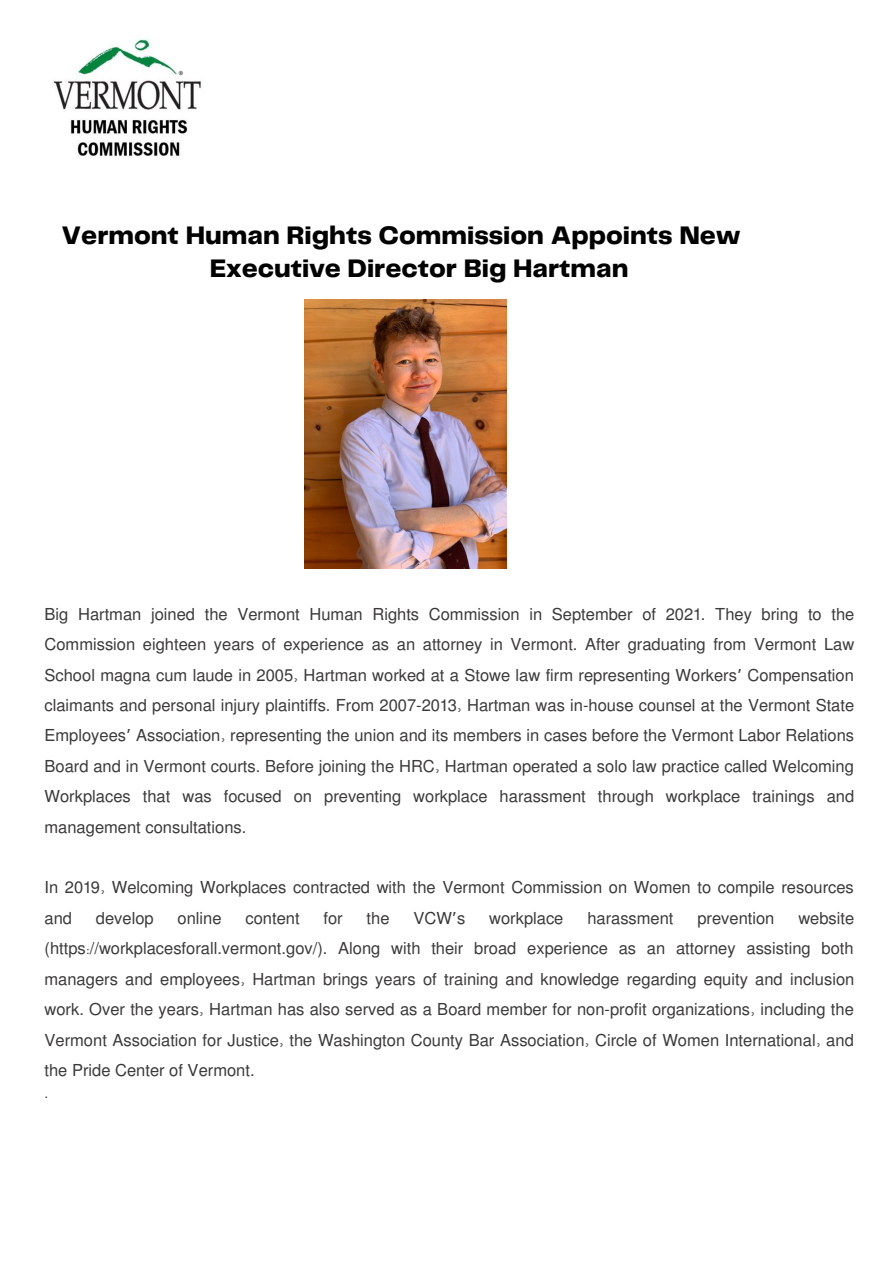
<style>
.page{position:relative;width:894px;height:1264px;background:#fff}
.page>*{position:absolute;margin:0;border:0;box-sizing:border-box;transform-origin:0 0}
.t1{font:800 26.25px "Telegraf";color:#000001}
.t2{font:16.5px/30.5px "Mukti";color:#3b3939;text-align:justify}
.t3{font:13.5px "Mukti";color:#3b3939}
.s1{font-family:"Noto Sans Gurmukhi"}
</style>
<div class="page">
<img style="left:53px;top:39px;width:148px;height:117px">
<img style="left:305px;top:299px;width:201px;height:269px">
<p class="t1" style="left:61px;top:224px;width:680px">Vermont Human Rights Commission Appoints New</p>
<p class="t1" style="left:210px;top:257px;width:420px">Executive Director Big Hartman</p>
<p class="t2" style="left:45px;top:598px;width:811px">Big Hartman joined the Vermont Human Rights Commission in September of 2021. They bring to the Commission eighteen years of experience as an attorney in Vermont. After graduating from Vermont Law School magna cum laude in 2005, Hartman worked at a Stowe law firm representing Workers<span class="s1">’</span> Compensation claimants and personal injury plaintiffs. From 2007-2013, Hartman was in-house counsel at the Vermont State Employees<span class="s1">’</span> Association, representing the union and its members in cases before the Vermont Labor Relations Board and in Vermont courts. Before joining the HRC, Hartman operated a solo law practice called Welcoming Workplaces that was focused on preventing workplace harassment through workplace trainings and management consultations.</p>
<p class="t2" style="left:45px;top:871px;width:810px">In 2019, Welcoming Workplaces contracted with the Vermont Commission on Women to compile resources and</p>
<p class="t2" style="left:96px;top:902px;width:59px">develop</p>
<p class="t2" style="left:177px;top:902px;width:45px">online</p>
<p class="t2" style="left:245px;top:902px;width:56px">content</p>
<p class="t2" style="left:323px;top:902px;width:21px">for</p>
<p class="t2" style="left:366px;top:902px;width:24px">the</p>
<p class="t2" style="left:413px;top:902px;width:53px">VCW<span class="s1">’</span>s</p>
<p class="t2" style="left:489px;top:902px;width:76px">workplace</p>
<p class="t2" style="left:587px;top:902px;width:88px">harassment</p>
<p class="t2" style="left:697px;top:902px;width:78px">prevention</p>
<p class="t2" style="left:45px;top:902px;width:811px;text-indent:753px">website (https://workplacesforall.vermont.gov/). Along with their broad experience as an attorney assisting both managers and employees, Hartman brings years of training and knowledge regarding equity and inclusion work. Over the years, Hartman has also served as a Board member for non-profit organizations, including the Vermont Association for Justice, the Washington County Bar Association, Circle of Women International, and the Pride Center of Vermont.</p>
<p class="t3" style="left:45px;top:1084px;width:5px">.</p>
</div>
